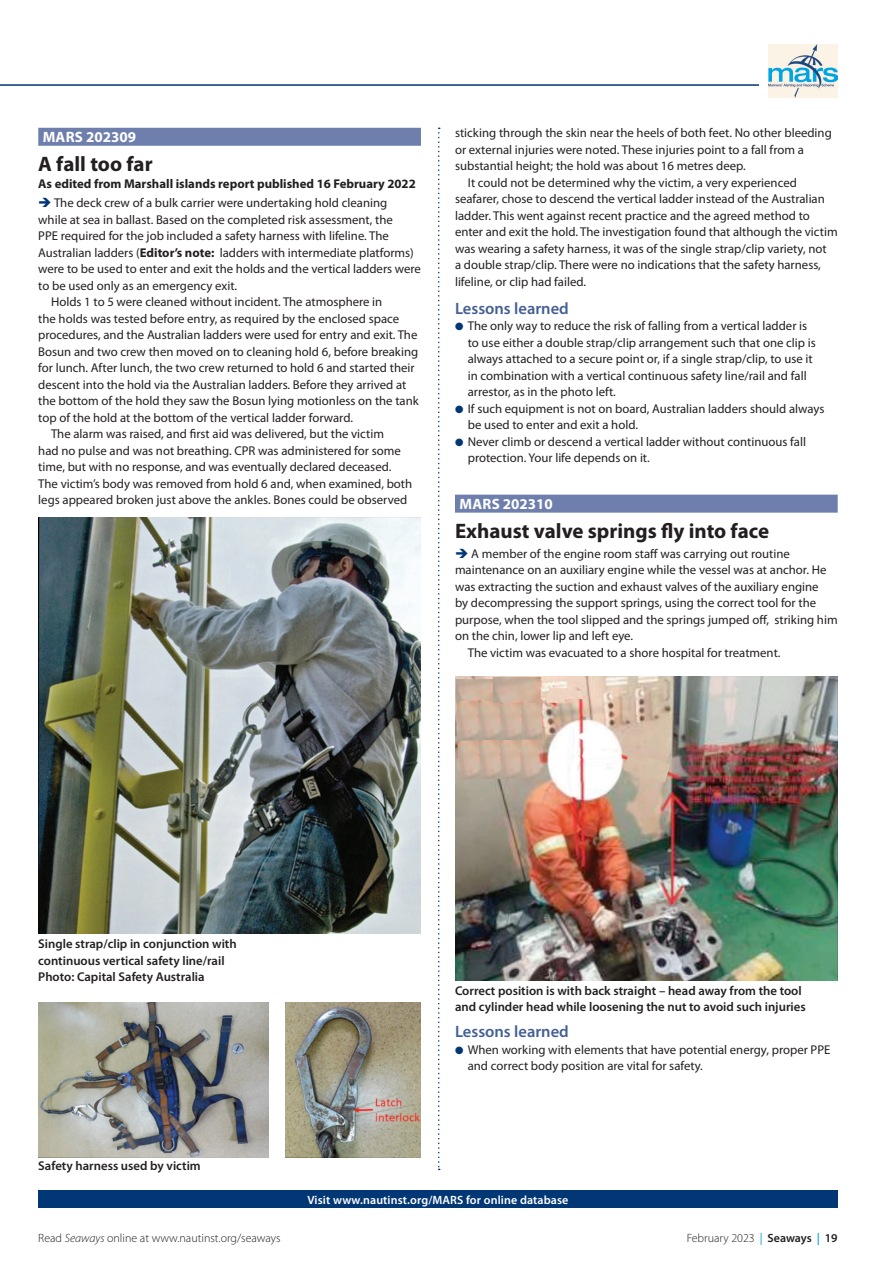
<style>
.page{position:relative;width:893px;height:1263px;background:#fff}
.page>*{position:absolute;margin:0;border:0;box-sizing:border-box;transform-origin:0 0}
.t1{font:700 21px "Myriad Pro";color:#231f20}
.t2{font:600 16.5px "Myriad Pro";color:#435f94}
.t3{font:700 15px "Myriad Pro";color:#fff}
.t4{font:12.75px/16.5px "Myriad Pro";color:#231f20}
.t5{font:600 12.75px/16.5px "Myriad Pro";color:#231f20}
.t6{font:700 12.75px "Myriad Pro";color:#231f20}
.t7{font:300 12px "Myriad Pro";color:#231f20}
.t8{font:600 12px "Myriad Pro";letter-spacing:.01em;color:#fff}
.s1{color:#013775}
.s2{font-weight:700}
.s3{font-style:italic}
.s4{font-weight:400;color:#00a5e3}
.s5{font-weight:600}
.s6{font-weight:600;color:#00a5e3}
</style>
<div class="page">
<hr style="left:0;top:84px;width:759px;height:2px;background:#013775">
<img style="left:768px;top:44px;width:70px;height:54px">
<svg style="left:438px;top:128px;width:2px;height:1042px"></svg>
<div style="left:455px;top:495px;width:383px;height:18px;background:#6e7fad"></div>
<div style="left:38px;top:1191px;width:800px;height:17px;background:#013775"></div>
<div style="left:38px;top:128px;width:383px;height:18px;background:#6e7fad"></div>
<img style="left:38px;top:1002px;width:231px;height:155px">
<img style="left:38px;top:518px;width:383px;height:416px">
<img style="left:455px;top:676px;width:383px;height:304px">
<img style="left:285px;top:1002px;width:136px;height:155px">
<p class="t3" style="left:43px;top:127px;width:95px">MARS 202309</p>
<h1 class="t1" style="left:38px;top:151px;width:116px">A fall too far</h1>
<p class="t6" style="left:38px;top:175px;width:379px">As edited from Marshall islands report published 16 February 2022</p>
<p class="t4" style="left:38px;top:195px;width:351px"><span class="s1">➔</span> The deck crew of a bulk carrier were undertaking hold cleaning</p>
<p class="t4" style="left:38px;top:211px;width:356px">while at sea in ballast. Based on the completed risk assessment, the</p>
<p class="t4" style="left:38px;top:228px;width:352px">PPE required for the job included a safety harness with lifeline. The</p>
<p class="t4" style="left:38px;top:244px;width:377px">Australian ladders (<span class="s2">Editor’s note:</span> ladders with intermediate platforms)</p>
<p class="t4" style="left:38px;top:261px;width:384px">were to be used to enter and exit the holds and the vertical ladders were</p>
<p class="t4" style="left:38px;top:277px;width:200px">to be used only as an emergency exit.</p>
<p class="t4" style="left:51px;top:294px;width:333px">Holds 1 to 5 were cleaned without incident. The atmosphere in</p>
<p class="t4" style="left:38px;top:310px;width:363px">the holds was tested before entry, as required by the enclosed space</p>
<p class="t4" style="left:38px;top:327px;width:381px">procedures, and the Australian ladders were used for entry and exit. The</p>
<p class="t4" style="left:38px;top:343px;width:382px">Bosun and two crew then moved on to cleaning hold 6, before breaking</p>
<p class="t4" style="left:38px;top:360px;width:378px">for lunch. After lunch, the two crew returned to hold 6 and started their</p>
<p class="t4" style="left:38px;top:376px;width:370px">descent into the hold via the Australian ladders. Before they arrived at</p>
<p class="t4" style="left:38px;top:393px;width:382px">the bottom of the hold they saw the Bosun lying motionless on the tank</p>
<p class="t4" style="left:38px;top:409px;width:316px">top of the hold at the bottom of the vertical ladder forward.</p>
<p class="t4" style="left:51px;top:426px;width:334px">The alarm was raised, and first aid was delivered, but the victim</p>
<p class="t4" style="left:38px;top:442px;width:364px">had no pulse and was not breathing. CPR was administered for some</p>
<p class="t4" style="left:38px;top:459px;width:355px">time, but with no response, and was eventually declared deceased.</p>
<p class="t4" style="left:38px;top:475px;width:375px">The victim’s body was removed from hold 6 and, when examined, both</p>
<p class="t4" style="left:38px;top:492px;width:371px">legs appeared broken just above the ankles. Bones could be observed</p>
<p class="t4" style="left:455px;top:124px;width:378px">sticking through the skin near the heels of both feet. No other bleeding</p>
<p class="t4" style="left:455px;top:141px;width:350px">or external injuries were noted. These injuries point to a fall from a</p>
<p class="t4" style="left:455px;top:157px;width:292px">substantial height; the hold was about 16 metres deep.</p>
<p class="t4" style="left:468px;top:174px;width:331px">It could not be determined why the victim, a very experienced</p>
<p class="t4" style="left:455px;top:190px;width:371px">seafarer, chose to descend the vertical ladder instead of the Australian</p>
<p class="t4" style="left:455px;top:207px;width:356px">ladder. This went against recent practice and the agreed method to</p>
<p class="t4" style="left:455px;top:223px;width:384px">enter and exit the hold. The investigation found that although the victim</p>
<p class="t4" style="left:455px;top:240px;width:373px">was wearing a safety harness, it was of the single strap/clip variety, not</p>
<p class="t4" style="left:455px;top:256px;width:367px">a double strap/clip. There were no indications that the safety harness,</p>
<p class="t4" style="left:455px;top:273px;width:133px">lifeline, or clip had failed.</p>
<p class="t2" style="left:455px;top:298px;width:115px">Lessons learned</p>
<p class="t4" style="left:468px;top:317px;width:350px;text-indent:-13px"><span class="s1">●</span> The only way to reduce the risk of falling from a vertical ladder is to use either a double strap/clip arrangement such that one clip is always attached to a secure point or, if a single strap/clip, to use it in combination with a vertical continuous safety line/rail and fall arrestor, as in the photo left.</p>
<p class="t4" style="left:468px;top:400px;width:358px;text-indent:-13px"><span class="s1">●</span> If such equipment is not on board, Australian ladders should always be used to enter and exit a hold.</p>
<p class="t4" style="left:468px;top:433px;width:340px;text-indent:-13px"><span class="s1">●</span> Never climb or descend a vertical ladder without continuous fall protection. Your life depends on it.</p>
<p class="t3" style="left:459px;top:494px;width:95px">MARS 202310</p>
<h1 class="t1" style="left:455px;top:517px;width:316px">Exhaust valve springs fly into face</h1>
<p class="t4" style="left:455px;top:545px;width:336px"><span class="s1">➔</span> A member of the engine room staff was carrying out routine</p>
<p class="t4" style="left:455px;top:561px;width:373px">maintenance on an auxiliary engine while the vessel was at anchor. He</p>
<p class="t4" style="left:455px;top:578px;width:365px">was extracting the suction and exhaust valves of the auxiliary engine</p>
<p class="t4" style="left:455px;top:594px;width:363px">by decompressing the support springs, using the correct tool for the</p>
<p class="t4" style="left:455px;top:611px;width:384px">purpose, when the tool slipped and the springs jumped off, striking him</p>
<p class="t4" style="left:455px;top:627px;width:180px">on the chin, lower lip and left eye.</p>
<p class="t4" style="left:468px;top:644px;width:314px">The victim was evacuated to a shore hospital for treatment.</p>
<p class="t5" style="left:38px;top:935px;width:200px">Single strap/clip in conjunction with continuous vertical safety line/rail<br>Photo: Capital Safety Australia</p>
<p class="t5" style="left:38px;top:1157px;width:164px">Safety harness used by victim</p>
<p class="t5" style="left:455px;top:982px;width:352px">Correct position is with back straight – head away from the tool and cylinder head while loosening the nut to avoid such injuries</p>
<p class="t2" style="left:455px;top:1021px;width:115px">Lessons learned</p>
<p class="t4" style="left:468px;top:1041px;width:364px;text-indent:-13px"><span class="s1">●</span> When working with elements that have potential energy, proper PPE and correct body position are vital for safety.</p>
<p class="t8" style="left:307px;top:1192px;width:262px">Visit www.nautinst.org/MARS for online database</p>
<p class="t7" style="left:38px;top:1231px;width:244px">Read <span class="s3">Seaways</span> online at www.nautinst.org/seaways</p>
<p class="t7" style="left:687px;top:1231px;width:153px">February 2023 <span class="s4">|</span> <span class="s5">Seaways</span> <span class="s6">|</span> <span class="s5">19</span></p>
</div>
